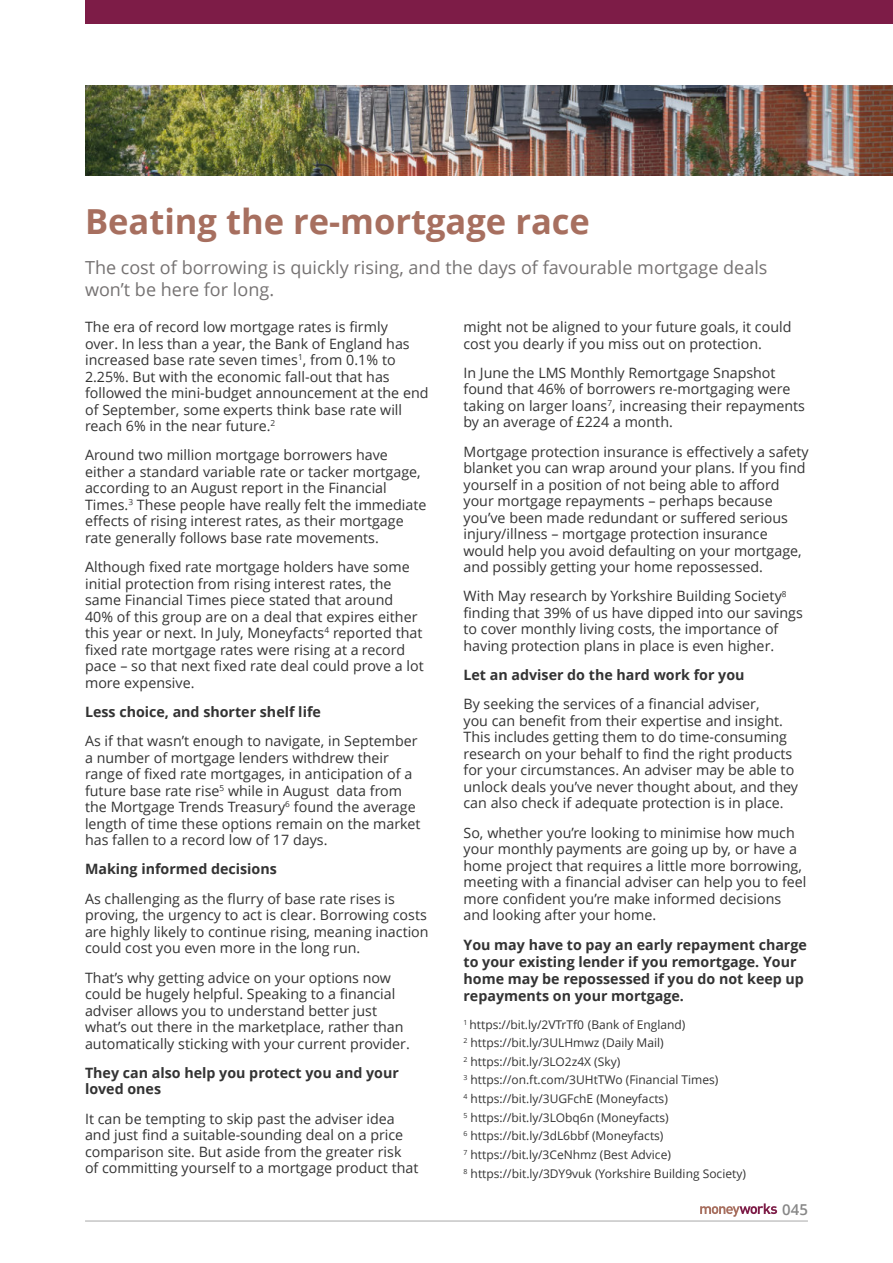
<style>
.page{position:relative;width:893px;height:1263px;background:#fff}
.page>*{position:absolute;margin:0;border:0;box-sizing:border-box;transform-origin:0 0}
.t1{font:700 34.5px "Open Sans";color:#a76f5f}
.t2{font:18px/21.6px "Open Sans";color:#757272}
.t3{font:600 15px "Open Sans";color:#878787}
.t4{font:14.25px/16.5px "Open Sans";color:#333}
.t5{font:700 14.25px/17.1px "Open Sans";color:#333}
.t6{font:12px/18.6px "Open Sans";color:#333}
</style>
<div class="page">
<img style="left:85px;top:85px;width:808px;height:90px">
<hr style="left:85px;top:1220px;width:723px;height:1px;background:#b2b2b2">
<div style="left:85px;top:0;width:808px;height:24px;background:#7d1c47"></div>
<svg style="left:700px;top:1203px;width:77px;height:14px"></svg>
<h1 class="t1" style="left:85px;top:207px;width:506px">Beating the re-mortgage race</h1>
<p class="t2" style="left:85px;top:259px;width:684px">The cost of borrowing is quickly rising, and the days of favourable mortgage deals won’t be here for long.</p>
<p class="t4" style="left:85px;top:320px;width:345px">The era of record low mortgage rates is firmly<br>over. In less than a year, the Bank of England has increased base rate seven times<sup>1</sup>, from 0.1% to 2.25%. But with the economic fall-out that has followed the mini-budget announcement at the end of September, some experts think base rate will reach 6% in the near future.<sup>2</sup></p>
<p class="t4" style="left:85px;top:448px;width:343px">Around two million mortgage borrowers have either a standard variable rate or tacker mortgage, according to an August report in the Financial Times.<sup>3</sup> These people have really felt the immediate effects of rising interest rates, as their mortgage rate generally follows base rate movements.</p>
<p class="t4" style="left:85px;top:560px;width:340px">Although fixed rate mortgage holders have some initial protection from rising interest rates, the same Financial Times piece stated that around 40% of this group are on a deal that expires either this year or next. In July, Moneyfacts<sup>4</sup> reported that fixed rate mortgage rates were rising at a record pace – so that next fixed rate deal could prove a lot more expensive.</p>
<p class="t5" style="left:85px;top:705px;width:237px">Less choice, and shorter shelf life</p>
<p class="t4" style="left:85px;top:734px;width:337px">As if that wasn’t enough to navigate, in September a number of mortgage lenders withdrew their range of fixed rate mortgages, in anticipation of a future base rate rise<sup>5</sup> while in August data from the Mortgage Trends Treasury<sup>6</sup> found the average length of time these options remain on the market has fallen to a record low of 17 days.</p>
<p class="t5" style="left:85px;top:862px;width:193px">Making informed decisions</p>
<p class="t4" style="left:85px;top:892px;width:345px">As challenging as the flurry of base rate rises is proving, the urgency to act is clear. Borrowing costs are highly likely to continue rising, meaning inaction could cost you even more in the long run.</p>
<p class="t4" style="left:85px;top:970px;width:326px">That’s why getting advice on your options now could be hugely helpful. Speaking to a financial adviser allows you to understand better just what’s out there in the marketplace, rather than automatically sticking with your current provider.</p>
<p class="t5" style="left:85px;top:1066px;width:315px;line-height:16.5px">They can also help you protect you and your loved ones</p>
<p class="t4" style="left:85px;top:1111px;width:335px">It can be tempting to skip past the adviser idea and just find a suitable-sounding deal on a price comparison site. But aside from the greater risk of committing yourself to a mortgage product that</p>
<p class="t4" style="left:463px;top:320px;width:329px">might not be aligned to your future goals, it could cost you dearly if you miss out on protection.</p>
<p class="t4" style="left:463px;top:366px;width:343px">In June the LMS Monthly Remortgage Snapshot found that 46% of borrowers re-mortgaging were taking on larger loans<sup>7</sup>, increasing their repayments by an average of £224 a month.</p>
<p class="t4" style="left:463px;top:445px;width:347px">Mortgage protection insurance is effectively a safety blanket you can wrap around your plans. If you find yourself in a position of not being able to afford your mortgage repayments – perhaps because you’ve been made redundant or suffered serious injury/illness – mortgage protection insurance would help you avoid defaulting on your mortgage, and possibly getting your home repossessed.</p>
<p class="t4" style="left:463px;top:589px;width:341px">With May research by Yorkshire Building Society<sup>8 </sup>finding that 39% of us have dipped into our savings to cover monthly living costs, the importance of having protection plans in place is even higher.</p>
<p class="t5" style="left:463px;top:668px;width:283px">Let an adviser do the hard work for you</p>
<p class="t4" style="left:463px;top:697px;width:336px">By seeking the services of a financial adviser,<br>you can benefit from their expertise and insight.<br>This includes getting them to do time-consuming research on your behalf to find the right products for your circumstances. An adviser may be able to unlock deals you’ve never thought about, and they can also check if adequate protection is in place.</p>
<p class="t4" style="left:463px;top:826px;width:344px">So, whether you’re looking to minimise how much your monthly payments are going up by, or have a home project that requires a little more borrowing, meeting with a financial adviser can help you to feel more confident you’re make informed decisions and looking after your home.</p>
<p class="t5" style="left:463px;top:938px;width:345px">You may have to pay an early repayment charge to your existing lender if you remortgage. Your home may be repossessed if you do not keep up repayments on your mortgage.</p>
<p class="t6" style="left:463px;top:1016px;width:284px"><sup>1</sup> https://bit.ly/2VTrTf0 (Bank of England)<br><sup>2</sup> https://bit.ly/3ULHmwz (Daily Mail)<br><sup>2</sup> https://bit.ly/3LO2z4X (Sky)<br><sup>3</sup> https://on.ft.com/3UHtTWo (Financial Times)<br><sup>4</sup> https://bit.ly/3UGFchE (Moneyfacts)<br><sup>5</sup> https://bit.ly/3LObq6n (Moneyfacts)<br><sup>6</sup> https://bit.ly/3dL6bbf (Moneyfacts)<br><sup>7</sup> https://bit.ly/3CeNhmz (Best Advice)<br><sup>8</sup> https://bit.ly/3DY9vuk (Yorkshire Building Society)</p>
<p class="t3" style="left:782px;top:1204px;width:27px">045</p>
</div>
